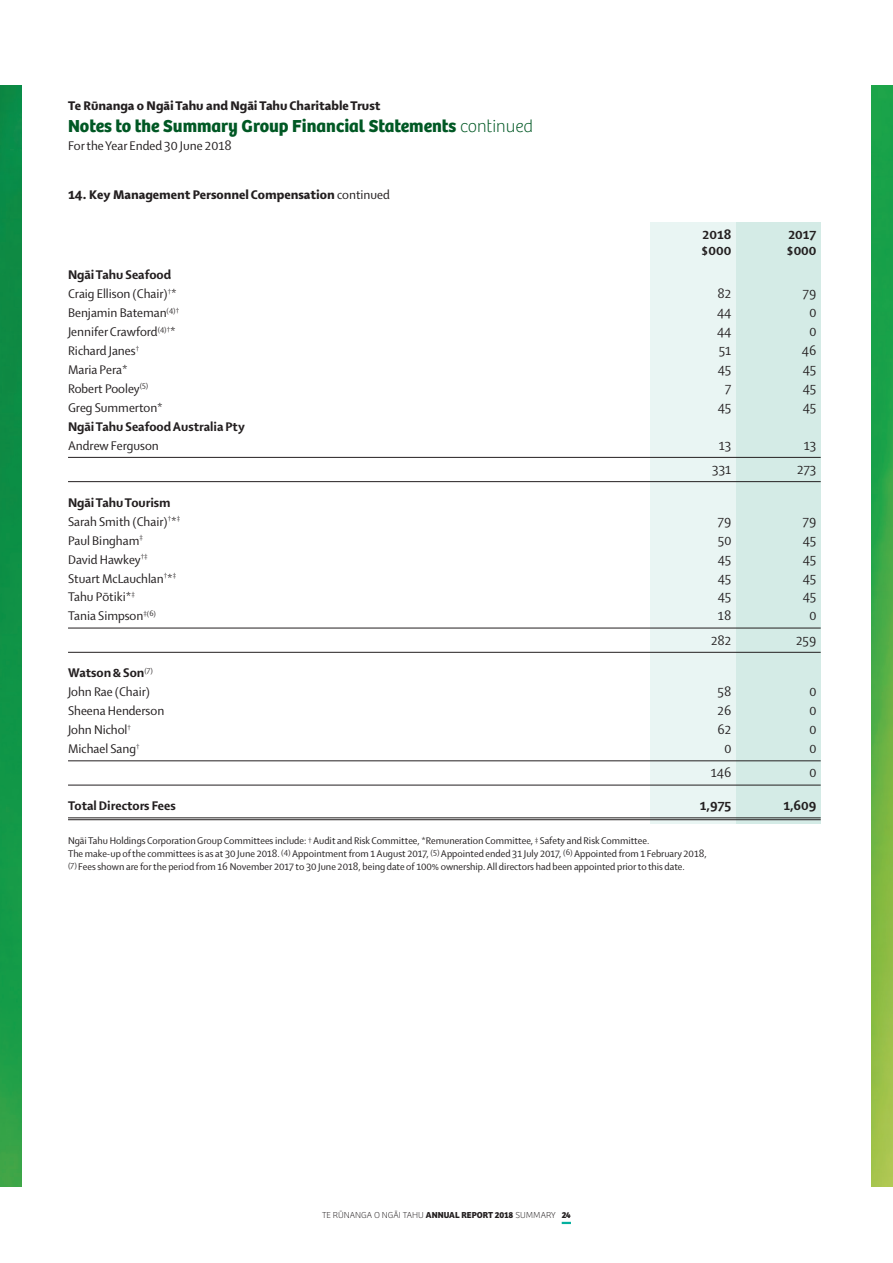
<style>
.page{position:relative;width:893px;height:1263px;background:#fff}
.page>*{position:absolute;margin:0;border:0;box-sizing:border-box;transform-origin:0 0}
.heading{font:700 18px "Bree";color:#005824}
.body_financials{font:13.5px "Shaker 2";color:#231f20}
.body_financials-2{font:800 13.5px "Shaker 2";color:#231f20}
.body_financials_0_25{font:13.5px "Shaker 2";color:#231f20}
.heading___notes{font:800 13.5px "Shaker 2";color:#231f20}
.heading-2{font:800 13.5px "Shaker 2";color:#231f20}
.body_financials_1_5{font:800 13.5px "Shaker 2";color:#231f20}
.body{font:13.5px "Shaker 2";color:#231f20}
.body_financials_extr{font:800 13.5px "Shaker 2";color:#231f20}
.body_financials-3{font:10.5px/12.8px "Shaker 2";color:#231f20}
.t1{font:100 9px "Bree";color:#231f20}
.s1{font-weight:100}
.s2{font-weight:400}
.s3{font-size:8.25px}
.s4{font-weight:700}
</style>
<div class="page">
<svg style="left:562px;top:1222px;width:9px;height:2px"></svg>
<div style="left:736px;top:222px;width:85px;height:602px;background:#d4ebe6"></div>
<div style="left:651px;top:222px;width:85px;height:602px;background:#e9f5f3"></div>
<hr style="left:68px;top:457px;width:753px;height:1px;background:#231f20">
<hr style="left:68px;top:481px;width:753px;height:1px;background:#231f20">
<hr style="left:68px;top:628px;width:753px;height:1px;background:#231f20">
<hr style="left:68px;top:652px;width:753px;height:1px;background:#231f20">
<hr style="left:68px;top:760px;width:753px;height:1px;background:#231f20">
<hr style="left:68px;top:785px;width:753px;height:1px;background:#231f20">
<hr style="left:68px;top:817px;width:753px;height:1px;background:#231f20">
<hr style="left:68px;top:819px;width:753px;height:1px;background:#231f20">
<img style="left:0;top:85px;width:21px;height:1101px">
<img style="left:872px;top:85px;width:21px;height:1101px">
<p class="heading-2" style="left:68px;top:97px;width:314px">Te Rūnanga o Ngāi Tahu and Ngāi Tahu Charitable Trust</p>
<p class="heading" style="left:68px;top:115px;width:467px">Notes to the Summary Group Financial Statements <span class="s1">continued</span></p>
<p class="body" style="left:68px;top:137px;width:165px">For the Year Ended 30 June 2018</p>
<p class="heading___notes" style="left:68px;top:186px;width:323px">14. Key Management Personnel Compensation <span class="s2">continued</span></p>
<p class="body_financials_extr" style="left:703px;top:226px;width:30px">2018</p>
<p class="body_financials_extr" style="left:788px;top:226px;width:30px">2017</p>
<p class="body_financials_extr" style="left:701px;top:242px;width:32px">$000</p>
<p class="body_financials_extr" style="left:786px;top:242px;width:32px">$000</p>
<p class="body_financials-2" style="left:68px;top:266px;width:105px">Ngāi Tahu Seafood</p>
<p class="body_financials" style="left:68px;top:285px;width:110px">Craig Ellison (Chair)<sup>†</sup>*</p>
<p class="body_financials" style="left:717px;top:285px;width:15px">82</p>
<p class="body_financials" style="left:803px;top:285px;width:15px">79</p>
<p class="body_financials" style="left:68px;top:304px;width:113px">Benjamin Bateman<sup>(4)†</sup></p>
<p class="body_financials" style="left:717px;top:304px;width:16px">44</p>
<p class="body_financials" style="left:809px;top:304px;width:8px">0</p>
<p class="body_financials" style="left:68px;top:323px;width:109px">Jennifer Crawford<sup>(4)†</sup>*</p>
<p class="body_financials" style="left:717px;top:323px;width:16px">44</p>
<p class="body_financials" style="left:809px;top:323px;width:8px">0</p>
<p class="body_financials" style="left:68px;top:342px;width:73px">Richard Janes<sup>†</sup></p>
<p class="body_financials" style="left:719px;top:342px;width:14px">51</p>
<p class="body_financials" style="left:802px;top:342px;width:16px">46</p>
<p class="body_financials" style="left:68px;top:361px;width:61px">Maria Pera*</p>
<p class="body_financials" style="left:718px;top:361px;width:15px">45</p>
<p class="body_financials" style="left:803px;top:361px;width:15px">45</p>
<p class="body_financials" style="left:68px;top:380px;width:82px">Robert Pooley<sup>(5)</sup></p>
<p class="body_financials" style="left:725px;top:380px;width:8px">7</p>
<p class="body_financials" style="left:803px;top:380px;width:15px">45</p>
<p class="body_financials" style="left:68px;top:398px;width:96px">Greg Summerton*</p>
<p class="body_financials" style="left:718px;top:398px;width:15px">45</p>
<p class="body_financials" style="left:803px;top:398px;width:15px">45</p>
<p class="body_financials-2" style="left:68px;top:417px;width:178px">Ngāi Tahu Seafood Australia Pty</p>
<p class="body_financials_0_25" style="left:68px;top:436px;width:92px">Andrew Ferguson</p>
<p class="body_financials_0_25" style="left:719px;top:436px;width:14px">13</p>
<p class="body_financials_0_25" style="left:804px;top:436px;width:14px">13</p>
<p class="body_financials_0_25" style="left:712px;top:461px;width:21px">331</p>
<p class="body_financials_0_25" style="left:797px;top:461px;width:21px">273</p>
<p class="body_financials-2" style="left:68px;top:493px;width:104px">Ngāi Tahu Tourism</p>
<p class="body_financials" style="left:68px;top:512px;width:114px">Sarah Smith (Chair)<sup>†</sup>*<sup>‡</sup></p>
<p class="body_financials" style="left:718px;top:512px;width:15px">79</p>
<p class="body_financials" style="left:803px;top:512px;width:15px">79</p>
<p class="body_financials" style="left:68px;top:531px;width:76px">Paul Bingham<sup>‡</sup></p>
<p class="body_financials" style="left:718px;top:531px;width:15px">50</p>
<p class="body_financials" style="left:803px;top:531px;width:15px">45</p>
<p class="body_financials" style="left:68px;top:550px;width:81px">David Hawkey<sup>†‡</sup></p>
<p class="body_financials" style="left:718px;top:550px;width:15px">45</p>
<p class="body_financials" style="left:803px;top:550px;width:15px">45</p>
<p class="body_financials" style="left:68px;top:569px;width:110px">Stuart McLauchlan<sup>†</sup>*<sup>‡</sup></p>
<p class="body_financials" style="left:718px;top:569px;width:15px">45</p>
<p class="body_financials" style="left:803px;top:569px;width:15px">45</p>
<p class="body_financials" style="left:68px;top:588px;width:68px">Tahu Pōtiki*<sup>‡</sup></p>
<p class="body_financials" style="left:718px;top:588px;width:15px">45</p>
<p class="body_financials" style="left:803px;top:588px;width:15px">45</p>
<p class="body_financials_0_25" style="left:68px;top:607px;width:90px">Tania Simpson<sup>‡(6)</sup></p>
<p class="body_financials_0_25" style="left:718px;top:607px;width:15px">18</p>
<p class="body_financials_0_25" style="left:809px;top:607px;width:8px">0</p>
<p class="body_financials_0_25" style="left:711px;top:631px;width:22px">282</p>
<p class="body_financials_0_25" style="left:796px;top:631px;width:22px">259</p>
<p class="body_financials-2" style="left:68px;top:664px;width:86px">Watson &amp; Son<sup>(7)</sup></p>
<p class="body_financials" style="left:68px;top:683px;width:84px">John Rae (Chair)</p>
<p class="body_financials" style="left:717px;top:683px;width:15px">58</p>
<p class="body_financials" style="left:809px;top:683px;width:8px">0</p>
<p class="body_financials" style="left:68px;top:702px;width:98px">Sheena Henderson</p>
<p class="body_financials" style="left:717px;top:702px;width:15px">26</p>
<p class="body_financials" style="left:809px;top:702px;width:8px">0</p>
<p class="body_financials" style="left:68px;top:721px;width:65px">John Nichol<sup>†</sup></p>
<p class="body_financials" style="left:717px;top:721px;width:15px">62</p>
<p class="body_financials" style="left:809px;top:721px;width:8px">0</p>
<p class="body_financials_0_25" style="left:68px;top:740px;width:73px">Michael Sang<sup>†</sup></p>
<p class="body_financials_0_25" style="left:724px;top:740px;width:8px">0</p>
<p class="body_financials_0_25" style="left:809px;top:740px;width:8px">0</p>
<p class="body_financials_0_25" style="left:711px;top:764px;width:22px">146</p>
<p class="body_financials_0_25" style="left:809px;top:764px;width:8px">0</p>
<p class="body_financials_1_5" style="left:68px;top:797px;width:109px">Total Directors Fees</p>
<p class="body_financials_1_5" style="left:700px;top:797px;width:33px">1,975</p>
<p class="body_financials_1_5" style="left:783px;top:797px;width:35px">1,609</p>
<p class="body_financials-3" style="left:68px;top:834px;width:640px">Ngāi Tahu Holdings Corporation Group Committees include: <span class="s3">†</span> Audit and Risk Committee, *Remuneration Committee, <span class="s3">‡</span> Safety and Risk Committee.<br>The make-up of the committees is as at 30 June 2018. <span class="s3">(4)</span> Appointment from 1 August 2017, <span class="s3">(5)</span> Appointed ended 31 July 2017, <span class="s3">(6)</span> Appointed from 1 February 2018, <span class="s3">(7)</span> Fees shown are for the period from 16 November 2017 to 30 June 2018, being date of 100% ownership. All directors had been appointed prior to this date.</p>
<p class="t1" style="left:322px;top:1210px;width:250px">TE RŪNANGA O NGĀI TAHU <span class="s4">ANNUAL REPORT 2018</span> SUMMARY <span class="s4">24</span></p>
</div>
